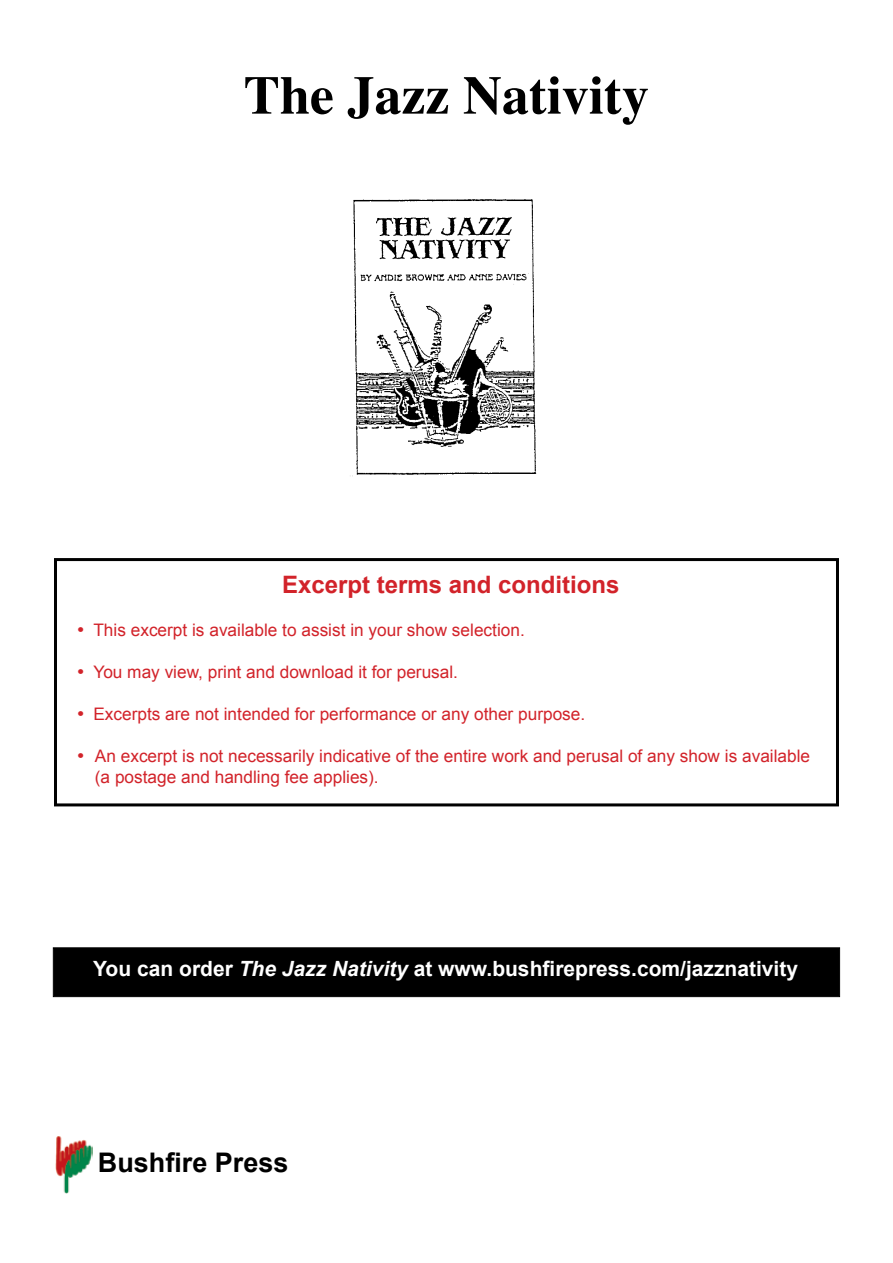
<style>
.page{position:relative;width:893px;height:1263px;background:#fff}
.page>*{position:absolute;margin:0;border:0;box-sizing:border-box;transform-origin:0 0}
.t1{font:700 54px "Times";color:#000}
.t2{font:700 27px "Arial";color:#000}
.t3{font:700 24px "Arial";color:#d2232a}
.t4{font:700 21px "Arial";color:#fff}
.t5{font:17.25px/21px "Arial";color:#d2232a}
.s1{font-style:italic}
</style>
<div class="page">
<img style="left:55px;top:1136px;width:38px;height:58px">
<div style="left:54px;top:558px;width:785px;height:248px;border:3px solid #000"></div>
<div style="left:53px;top:947px;width:787px;height:50px;background:#000"></div>
<div style="left:54px;top:948px;width:785px;height:48px;border:1px solid #000"></div>
<div style="left:55px;top:949px;width:783px;height:46px;border:1px solid #000"></div>
<img style="left:350px;top:199px;width:187px;height:278px">
<p class="t1" style="left:244px;top:44px;width:406px">The Jazz Nativity</p>
<p class="t3" style="left:282px;top:571px;width:339px">Excerpt terms and conditions</p>
<p class="t5" style="left:77px;top:619px;width:449px">• This excerpt is available to assist in your show selection.</p>
<p class="t5" style="left:77px;top:661px;width:383px">• You may view, print and download it for perusal.</p>
<p class="t5" style="left:77px;top:703px;width:510px">• Excerpts are not intended for performance or any other purpose.</p>
<p class="t5" style="left:95px;top:745px;width:717px;text-indent:-18px">• An excerpt is not necessarily indicative of the entire work and perusal of any show is available (a postage and handling fee applies).</p>
<p class="t4" style="left:93px;top:957px;width:706px">You can order <span class="s1">The Jazz Nativity</span> at www.bushfirepress.com/jazznativity</p>
<p class="t2" style="left:98px;top:1147px;width:192px">Bushfire Press</p>
</div>
